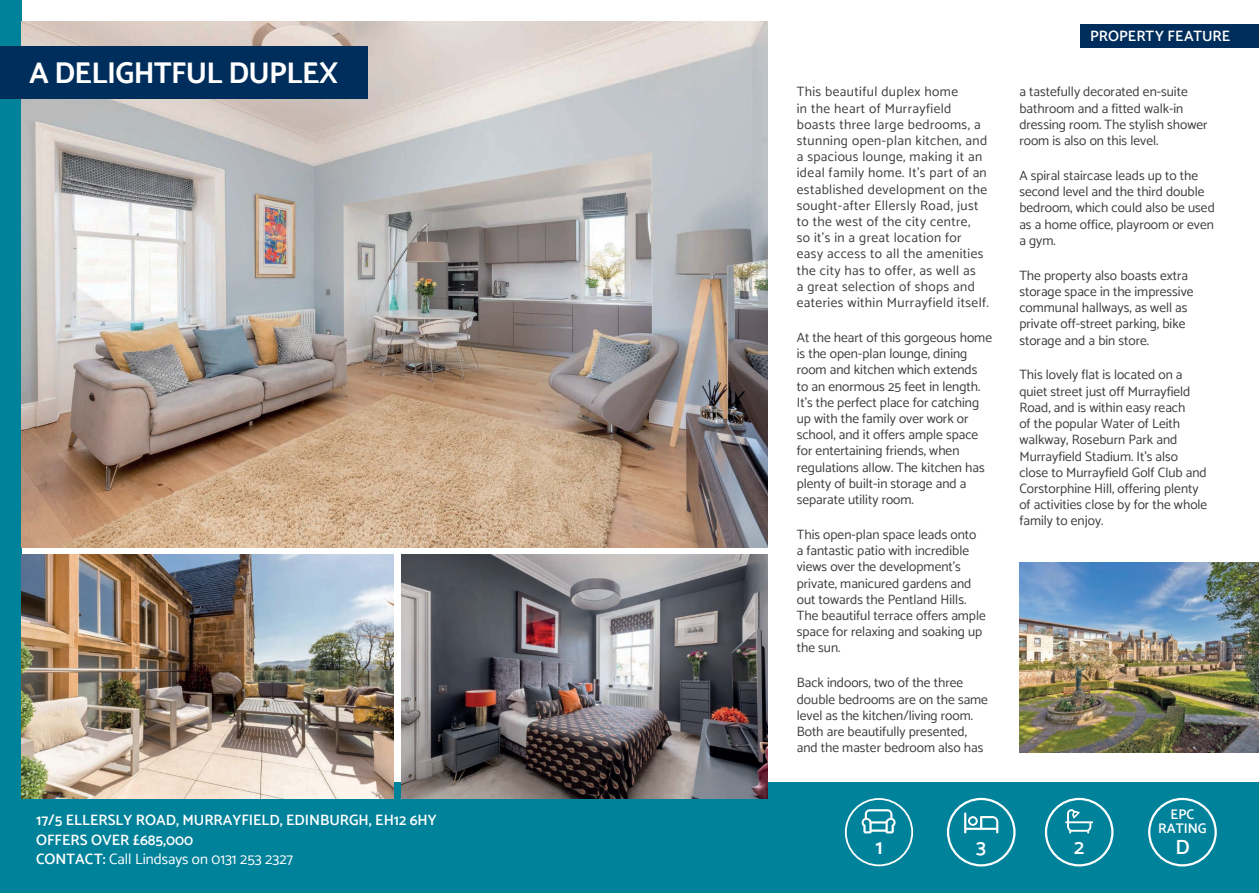
<style>
.page{position:relative;width:1259px;height:893px;background:#fff}
.page>*{position:absolute;margin:0;border:0;box-sizing:border-box;transform-origin:0 0}
.body_text{font:700 30px "Catamaran";letter-spacing:-.02em;color:#fff}
.body_text-2{font:600 20.85px "Catamaran";color:#fff}
.body_text-3{font:600 15px "Catamaran";color:#fff}
.body_text-4{font:15px "Catamaran";color:#fff}
.body_text-5{font:600 13.95px "Catamaran";color:#fff}
.body_text-6{font:13.5px/16.2px "Catamaran";color:#3e3e3f}
.body_text-7{font:13.5px/16.2px "Catamaran";letter-spacing:.03em;color:#3e3e3f}
.s1{font-weight:600}
</style>
<div class="page">
<div style="left:0;top:782px;width:629px;height:111px;background:#00829b"></div>
<div style="left:0;top:0;width:21px;height:893px;background:#00829b"></div>
<img style="left:21px;top:21px;width:746px;height:527px">
<div style="left:0;top:47px;width:368px;height:52px;background:#002e5c"></div>
<div style="left:629px;top:782px;width:630px;height:111px;background:#00829b"></div>
<div style="left:845px;top:798px;width:68px;height:68px;border:2px solid #fff;border-radius:50%"></div>
<div style="left:947px;top:798px;width:68px;height:68px;border:2px solid #fff;border-radius:50%"></div>
<div style="left:1045px;top:798px;width:68px;height:68px;border:2px solid #fff;border-radius:50%"></div>
<div style="left:1148px;top:798px;width:68px;height:68px;border:2px solid #fff;border-radius:50%"></div>
<div style="left:1080px;top:24px;width:179px;height:24px;background:#002e5c"></div>
<svg style="left:964px;top:813px;width:34px;height:20px"></svg>
<div style="left:968px;top:816px;width:9px;height:10px;border:2px solid #fff;border-radius:50%"></div>
<svg style="left:861px;top:809px;width:34px;height:24px"></svg>
<svg style="left:1065px;top:809px;width:28px;height:24px"></svg>
<img style="left:21px;top:554px;width:372px;height:244px">
<img style="left:402px;top:554px;width:365px;height:244px">
<img style="left:1019px;top:562px;width:240px;height:191px">
<p class="body_text" style="left:29px;top:55px;width:310px">A DELIGHTFUL DUPLEX</p>
<p class="body_text-3" style="left:36px;top:811px;width:402px">17/5 ELLERSLY ROAD, MURRAYFIELD, EDINBURGH, EH12 6HY</p>
<p class="body_text-3" style="left:36px;top:831px;width:159px">OFFERS OVER £685,000</p>
<p class="body_text-4" style="left:36px;top:850px;width:258px"><span class="s1">CONTACT:</span> Call Lindsays on 0131 253 2327</p>
<p class="body_text-7" style="left:797px;top:84px;width:193px">This beautiful duplex home<br>in the heart of Murrayfield boasts three large bedrooms, a stunning open-plan kitchen, and a spacious lounge, making it an ideal family home. It’s part of an established development on the sought-after Ellersly Road, just to the west of the city centre,<br>so it’s in a great location for easy access to all the amenities the city has to offer, as well as<br>a great selection of shops and eateries within Murrayfield itself.</p>
<p class="body_text-6" style="left:797px;top:329px;width:197px">At the heart of this gorgeous home is the open-plan lounge, dining room and kitchen which extends to an enormous 25 feet in length.<br>It’s the perfect place for catching up with the family over work or school, and it offers ample space for entertaining friends, when regulations allow. The kitchen has plenty of built-in storage and a separate utility room.</p>
<p class="body_text-6" style="left:797px;top:526px;width:190px">This open-plan space leads onto a fantastic patio with incredible views over the development’s private, manicured gardens and out towards the Pentland Hills.<br>The beautiful terrace offers ample space for relaxing and soaking up the sun.</p>
<p class="body_text-6" style="left:797px;top:675px;width:193px">Back indoors, two of the three double bedrooms are on the same level as the kitchen/living room.<br>Both are beautifully presented, and the master bedroom also has</p>
<p class="body_text-3" style="left:1090px;top:27px;width:141px">PROPERTY FEATURE</p>
<p class="body_text-6" style="left:1019px;top:84px;width:190px">a tastefully decorated en-suite bathroom and a fitted walk-in dressing room. The stylish shower room is also on this level.</p>
<p class="body_text-6" style="left:1019px;top:167px;width:197px">A spiral staircase leads up to the second level and the third double bedroom, which could also be used as a home office, playroom or even a gym.</p>
<p class="body_text-6" style="left:1019px;top:267px;width:176px">The property also boasts extra storage space in the impressive communal hallways, as well as private off-street parking, bike storage and a bin store.</p>
<p class="body_text-6" style="left:1019px;top:367px;width:189px">This lovely flat is located on a quiet street just off Murrayfield<br>Road, and is within easy reach<br>of the popular Water of Leith walkway, Roseburn Park and<br>Murrayfield Stadium. It’s also close to Murrayfield Golf Club and<br>Corstorphine Hill, offering plenty of activities close by for the whole family to enjoy.</p>
<p class="body_text-2" style="left:875px;top:835px;width:9px">1</p>
<p class="body_text-2" style="left:976px;top:835px;width:11px">3</p>
<p class="body_text-2" style="left:1074px;top:835px;width:12px">2</p>
<p class="body_text-5" style="left:1170px;top:806px;width:25px">EPC</p>
<p class="body_text-5" style="left:1158px;top:820px;width:50px">RATING</p>
<p class="body_text-2" style="left:1175px;top:834px;width:16px">D</p>
</div>
